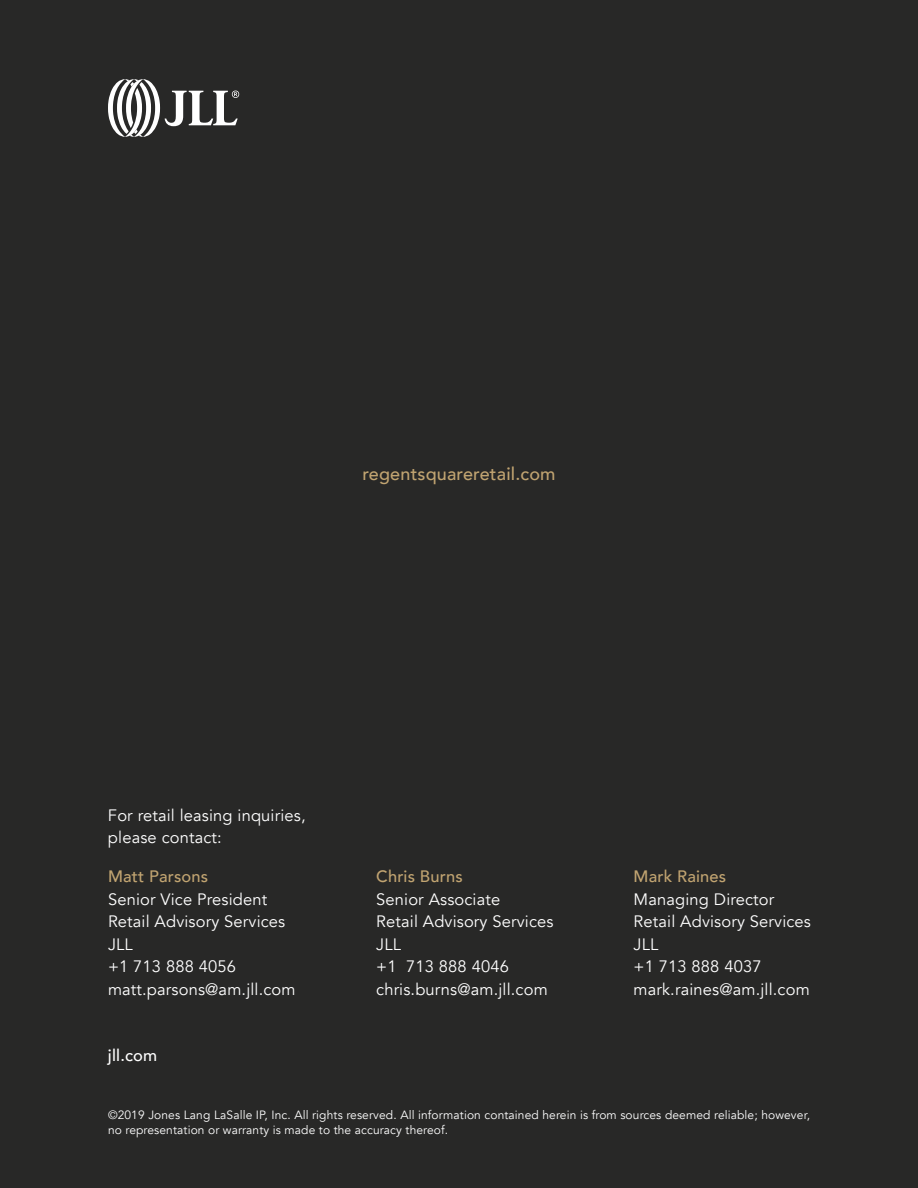
<style>
.page{position:relative;width:918px;height:1188px;background:#282827}
.page>*{position:absolute;margin:0;border:0;box-sizing:border-box;transform-origin:0 0}
.t1{font:500 18px "Avenir";letter-spacing:.01em;color:#c1a471}
.t2{font:16.5px/22.5px "Avenir";letter-spacing:.01em;color:#fff}
.t3{font:500 16.5px "Avenir";letter-spacing:.01em;color:#c1a471}
.t4{font:500 16.5px "Avenir";letter-spacing:.01em;color:#fff}
.t5{font:12px/15px "Avenir";letter-spacing:.01em;color:#fff}
</style>
<div class="page">
<svg style="left:108px;top:79px;width:132px;height:58px"></svg>
<p class="t1" style="left:362px;top:458px;width:195px">regentsquareretail.com</p>
<p class="t2" style="left:108px;top:804px;width:199px">For retail leasing inquiries, please contact:</p>
<p class="t3" style="left:108px;top:862px;width:102px">Matt Parsons</p>
<p class="t2" style="left:108px;top:888px;width:189px">Senior Vice President<br>Retail Advisory Services<br>JLL<br>+1 713 888 4056 matt.parsons@am.jll.com</p>
<p class="t4" style="left:108px;top:1040px;width:51px">jll.com</p>
<p class="t3" style="left:376px;top:862px;width:88px">Chris Burns</p>
<p class="t2" style="left:376px;top:888px;width:179px">Senior Associate<br>Retail Advisory Services<br>JLL<br>+1 713 888 4046 chris.burns@am.jll.com</p>
<p class="t3" style="left:634px;top:862px;width:94px">Mark Raines</p>
<p class="t2" style="left:634px;top:888px;width:179px">Managing Director<br>Retail Advisory Services<br>JLL<br>+1 713 888 4037 mark.raines@am.jll.com</p>
<p class="t5" style="left:108px;top:1108px;width:704px">©2019 Jones Lang LaSalle IP, Inc. All rights reserved. All information contained herein is from sources deemed reliable; however, no representation or warranty is made to the accuracy thereof.</p>
</div>
